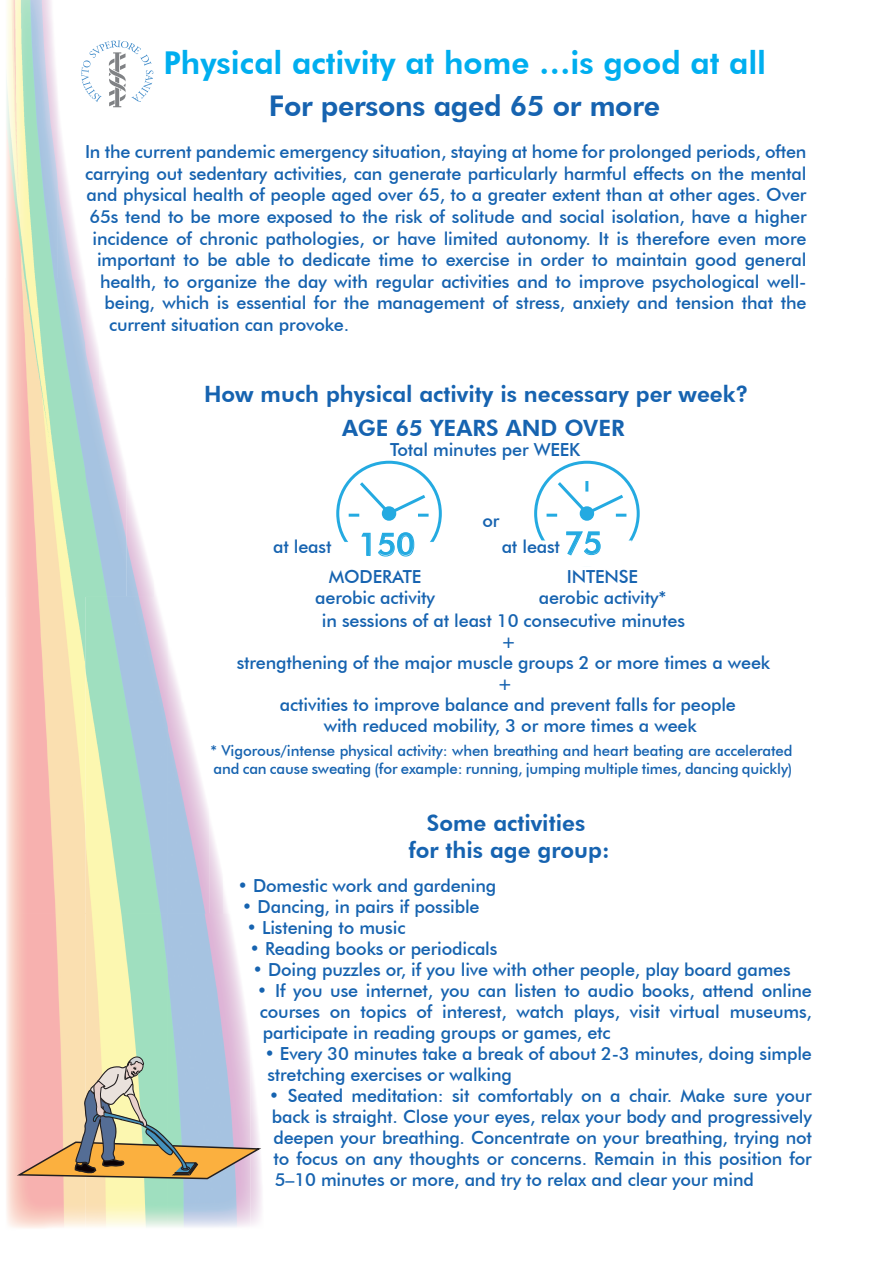
<style>
.page{position:relative;width:893px;height:1263px;background:#fff}
.page>*{position:absolute;margin:0;border:0;box-sizing:border-box;transform-origin:0 0}
.t1{font:800 31.5px "Futura BT";color:#00aeef}
.t2{font:500 31.35px "Futura BT";color:#24aae1}
.t3{font:800 28.5px "Futura BT";letter-spacing:-.01em;color:#1663b0}
.t4{font:800 22.5px "Futura BT";color:#1663b0}
.t5{font:500 18px/21px "Futura BT";letter-spacing:-.01em;color:#1663b0;text-align:justify}
.t6{font:500 15px/18px "Futura BT";letter-spacing:-.01em;color:#1663b0}
</style>
<div class="page">
<svg style="left:81px;top:40px;width:72px;height:67px"></svg>
<img style="left:6px;top:280px;width:79px;height:948px">
<img style="left:6px;top:0;width:52px;height:280px">
<img style="left:58px;top:174px;width:26px;height:106px">
<img style="left:85px;top:597px;width:83px;height:630px">
<img style="left:85px;top:386px;width:42px;height:211px">
<img style="left:85px;top:289px;width:14px;height:97px">
<img style="left:127px;top:491px;width:27px;height:106px">
<img style="left:168px;top:914px;width:82px;height:313px">
<img style="left:168px;top:702px;width:41px;height:212px">
<div style="left:336px;top:461px;width:106px;height:105px;border:3px solid #24aae1;border-radius:50%"></div>
<div style="left:382px;top:506px;width:14px;height:15px;border:3px solid #24aae1;border-radius:50%"></div>
<svg style="left:346px;top:479px;width:86px;height:39px"></svg>
<div style="left:343px;top:542px;width:93px;height:26px;background:#fff"></div>
<div style="left:534px;top:461px;width:106px;height:105px;border:3px solid #24aae1;border-radius:50%"></div>
<div style="left:538px;top:541px;width:94px;height:26px;background:#fff"></div>
<div style="left:580px;top:506px;width:14px;height:15px;border:3px solid #24aae1;border-radius:50%"></div>
<svg style="left:544px;top:478px;width:85px;height:40px"></svg>
<svg style="left:17px;top:1056px;width:245px;height:124px;background:#c7b7a4"></svg>
<p class="t1" style="left:163px;top:43px;width:604px">Physical activity at home …is good at all</p>
<p class="t3" style="left:269px;top:89px;width:393px">For persons aged 65 or more</p>
<p class="t5" style="left:85px;top:141px;width:723px">In the current pandemic emergency situation, staying at home for prolonged periods, often</p>
<p class="t5" style="left:85px;top:163px;width:723px">carrying out sedentary activities, can generate particularly harmful effects on the mental</p>
<p class="t5" style="left:87px;top:184px;width:721px">and physical health of people aged over 65, to a greater extent than at other ages. Over</p>
<p class="t5" style="left:90px;top:206px;width:719px">65s tend to be more exposed to the risk of solitude and social isolation, have a higher</p>
<p class="t5" style="left:93px;top:228px;width:715px">incidence of chronic pathologies, or have limited autonomy. It is therefore even more</p>
<p class="t5" style="left:97px;top:249px;width:711px">important to be able to dedicate time to exercise in order to maintain good general</p>
<p class="t5" style="left:100px;top:271px;width:708px">health, to organize the day with regular activities and to improve psychological well-</p>
<p class="t5" style="left:105px;top:292px;width:703px">being, which is essential for the management of stress, anxiety and tension that the</p>
<p class="t5" style="left:109px;top:314px;width:242px">current situation can provoke.</p>
<p class="t4" style="left:204px;top:380px;width:546px">How much physical activity is necessary per week?</p>
<p class="t4" style="left:342px;top:414px;width:284px">AGE 65 YEARS AND OVER</p>
<p class="t5" style="left:390px;top:439px;width:192px">Total minutes per WEEK</p>
<p class="t5" style="left:482px;top:510px;width:19px">or</p>
<h2 class="t2" style="left:564px;top:524px;width:39px">75</h2>
<h2 class="t2" style="left:358px;top:525px;width:58px">150</h2>
<p class="t5" style="left:315px;top:565px;width:121px;line-height:21.6px;text-align:center">MODERATE aerobic activity</p>
<p class="t5" style="left:567px;top:565px;width:73px">INTENSE</p>
<p class="t5" style="left:273px;top:535px;width:60px">at least</p>
<p class="t5" style="left:502px;top:535px;width:60px">at least</p>
<p class="t5" style="left:539px;top:587px;width:129px">aerobic activity*</p>
<p class="t5" style="left:322px;top:610px;width:365px">in sessions of at least 10 consecutive minutes</p>
<p class="t5" style="left:501px;top:631px;width:16px">+</p>
<p class="t5" style="left:237px;top:652px;width:535px">strengthening of the major muscle groups 2 or more times a week</p>
<p class="t5" style="left:497px;top:673px;width:16px">+</p>
<p class="t5" style="left:280px;top:694px;width:457px">activities to improve balance and prevent falls for people</p>
<p class="t5" style="left:324px;top:715px;width:374px">with reduced mobility, 3 or more times a week</p>
<p class="t6" style="left:210px;top:742px;width:583px">* Vigorous/intense physical activity: when breathing and heart beating are accelerated and can cause sweating (for example: running, jumping multiple times, dancing quickly)</p>
<p class="t4" style="left:427px;top:809px;width:160px">Some activities</p>
<p class="t4" style="left:408px;top:836px;width:203px">for this age group:</p>
<p class="t5" style="left:237px;top:875px;width:260px">• Domestic work and gardening</p>
<p class="t5" style="left:242px;top:896px;width:239px">• Dancing, in pairs if possible</p>
<p class="t5" style="left:246px;top:917px;width:161px">• Listening to music</p>
<p class="t5" style="left:249px;top:938px;width:250px">• Reading books or periodicals</p>
<p class="t5" style="left:252px;top:959px;width:540px">• Doing puzzles or, if you live with other people, play board games</p>
<p class="t5" style="left:257px;top:980px;width:557px">• If you use internet, you can listen to audio books, attend online courses on topics of interest, watch plays, visit virtual museums, participate in reading groups or games, etc</p>
<p class="t5" style="left:264px;top:1043px;width:549px">• Every 30 minutes take a break of about 2-3 minutes, doing simple stretching exercises or walking</p>
<p class="t5" style="left:269px;top:1085px;width:544px">• Seated meditation: sit comfortably on a chair. Make sure your back is straight. Close your eyes, relax your body and progressively deepen your breathing. Concentrate on your breathing, trying not to focus on any thoughts or concerns. Remain in this position for 5–10 minutes or more, and try to relax and clear your mind</p>
</div>
